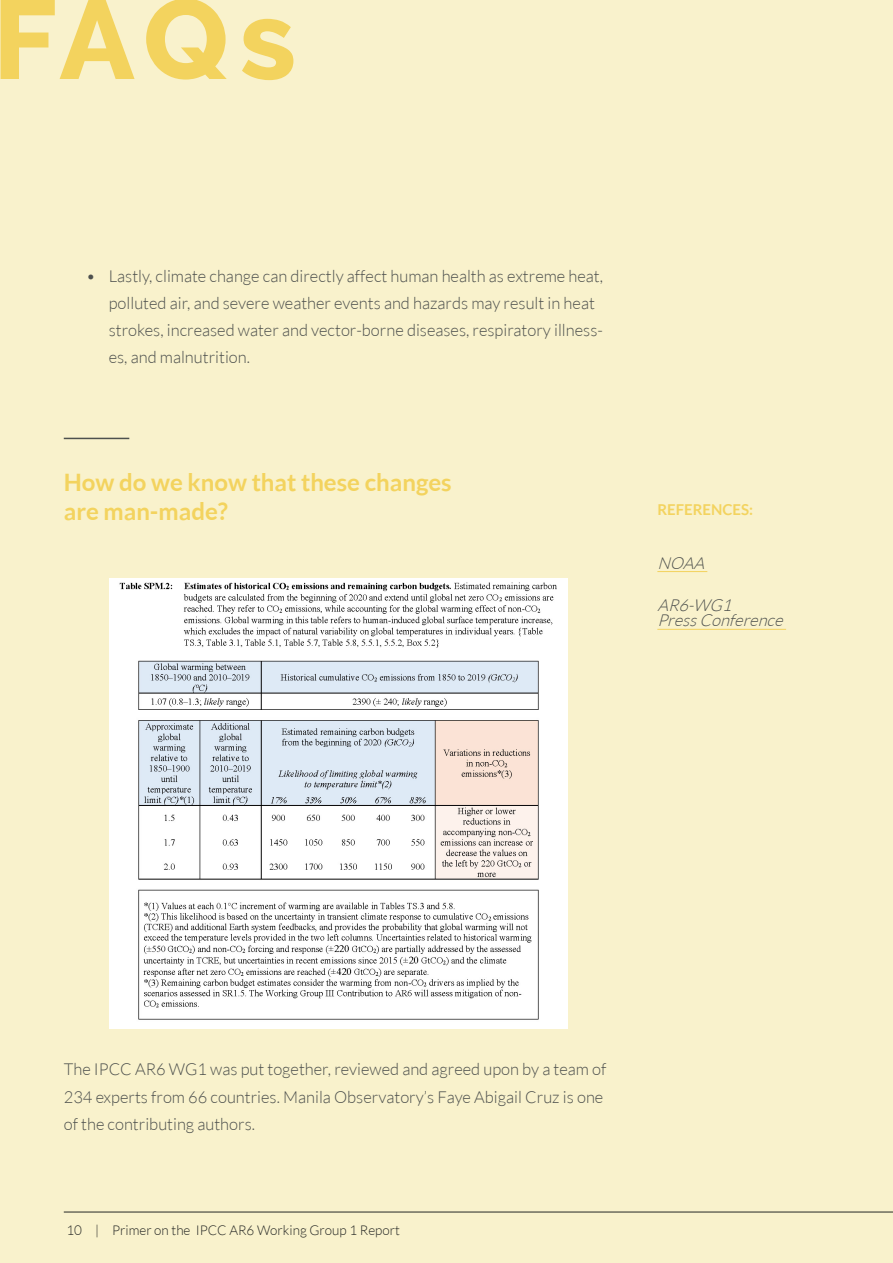
<style>
.page{position:relative;width:893px;height:1263px;background:#f9f2cc}
.page>*{position:absolute;margin:0;border:0;box-sizing:border-box;transform-origin:0 0}
.Header_-_Align_Cente{font:800 112.5px "Raleway";color:#f3d35e}
.Body_Text_-_Align_Le{font:700 24px/28.8px "Lato";color:#f3d35e}
.Body_Text_-_Align_Le-2{font:300 16.5px/27px "Lato";color:#4e514e}
.t1{font:italic 300 16.5px/15px "Lato";color:#4e514e}
.t2{font:700 15px "Lato";color:#f3d35e}
.t3{font:300 13.5px "Lato";color:#262825}
</style>
<div class="page">
<hr style="left:892px;top:0;width:1px;height:1263px;background:#4e514e">
<hr style="left:64px;top:1212px;width:829px;height:1px;background:#262825">
<hr style="left:64px;top:438px;width:65px;height:1px;background:#4e514e">
<img style="left:110px;top:578px;width:457px;height:450px">
<hr style="left:657px;top:571px;width:50px;height:1px;background:#f3d35e">
<hr style="left:657px;top:629px;width:129px;height:1px;background:#f3d35e">
<p class="Header_-_Align_Cente" style="left:-7px;top:-25px;width:304px">FAQs</p>
<p class="Body_Text_-_Align_Le-2" style="left:109px;top:263px;width:496px;text-indent:-22px">• Lastly, climate change can directly affect human health as extreme heat, polluted air, and severe weather events and hazards may result in heat strokes, increased water and vector-borne diseases, respiratory illness&shy;es, and malnutrition.</p>
<p class="Body_Text_-_Align_Le" style="left:64px;top:467px;width:389px">How do we know that these changes are man-made?</p>
<p class="t2" style="left:657px;top:501px;width:97px">REFERENCES:</p>
<p class="t1" style="left:657px;top:556px;width:53px">NOAA</p>
<p class="t1" style="left:657px;top:598px;width:131px">AR6-WG1<br>PressConference</p>
<p class="Body_Text_-_Align_Le-2" style="left:64px;top:1056px;width:544px">The IPCC AR6 WG1 was put together, reviewed and agreed upon by a team of<br>234 experts from 66 countries. Manila Observatory’s Faye Abigail Cruz is one of the contributing authors.</p>
<p class="t3" style="left:66px;top:1222px;width:335px">10 | Primer on the IPCC AR6 Working Group 1 Report</p>
</div>
